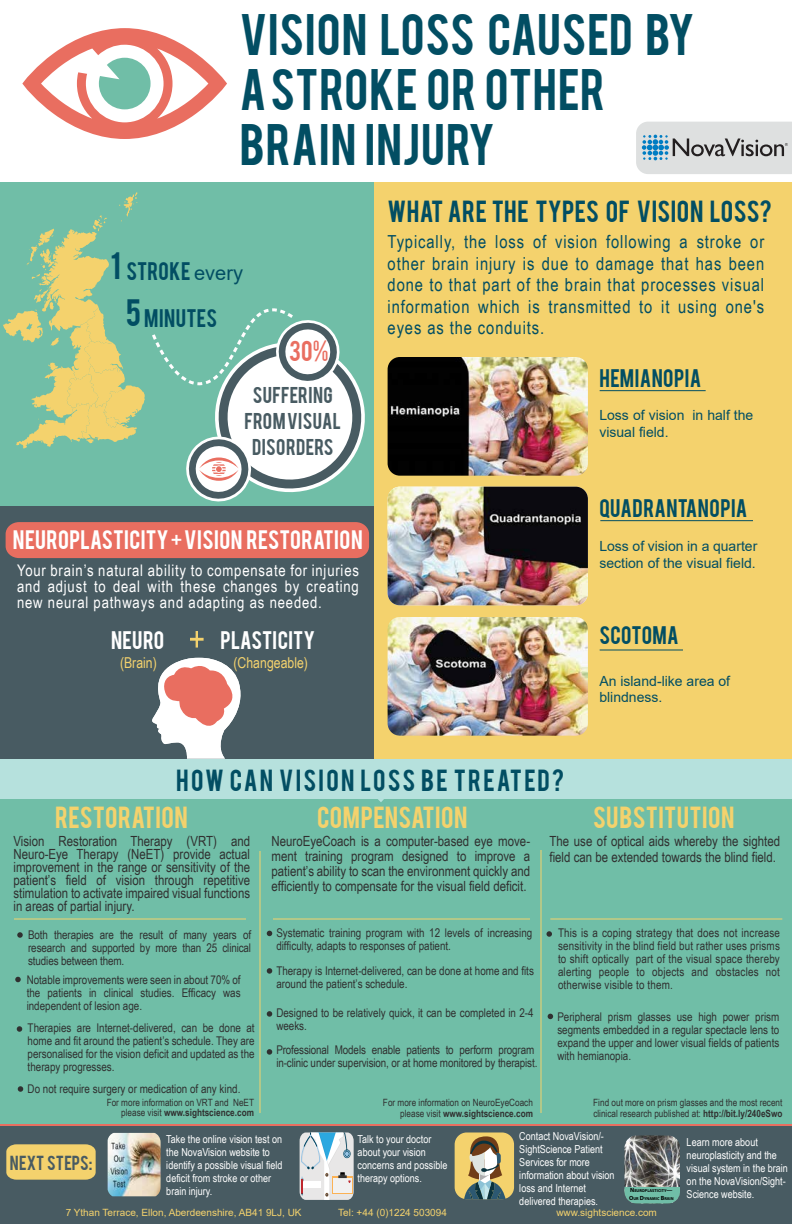
<style>
.page{position:relative;width:792px;height:1224px;background:#fff}
.page>*{position:absolute;margin:0;border:0;box-sizing:border-box;transform-origin:0 0}
.t1{font:46px/55.2px "Bebas";letter-spacing:.015em;color:#024e63}
.t2{font:24px "Bebas";letter-spacing:.015em;color:#f4d26d}
.t3{font:24px "Bebas";letter-spacing:.025em;color:#024e63}
.t4{font:24px "Bebas";letter-spacing:.09em;color:#024e63}
.t5{font:22.2px "Bebas";color:#e96e60}
.t6{font:21px "Bebas";letter-spacing:.015em;color:#fff}
.t7{font:20px "Bebas";letter-spacing:.02em;color:#024e63}
.t8{font:20px "Bebas";letter-spacing:.015em;color:#fff}
.t9{font:18px/21.6px "Arial Narrow";letter-spacing:.05em;color:#024e63;text-align:justify}
.t10{font:18px/26px "Bebas";letter-spacing:.02em;color:#485b62;text-align:center}
.t11{font:16px/16px "Arial Narrow";letter-spacing:.05em;color:#fff;text-align:justify}
.t12{font:16px "Bebas";color:#485b62}
.t13{font:15px "Arial Narrow";color:#f4d26d}
.t14{font:14px/13px "Arial Narrow";color:#303030;text-align:justify}
.t15{font:14px/16.8px "Arial";color:#024e63}
.t16{font:12px/13px "Arial Narrow";color:#303030;text-align:justify}
.t17{font:11px/13px "Arial Narrow";color:#fff}
.t18{font:10px/11px "Arial Narrow";color:#303030;text-align:right}
.t19{font:10px "Arial";color:#f4d26d}
.t20{font:700 4.2px/8px "Myriad Pro";color:#000}
.s1{font-size:30px}
.s2{font-family:"Arial"}
.s3{font-weight:700}
.s4{font-size:6px}
</style>
<div class="page">
<div style="left:0;top:798px;width:792px;height:334px;background:#70bea7"></div>
<div style="left:374px;top:182px;width:418px;height:579px;background:#f4d26d"></div>
<div style="left:0;top:182px;width:373px;height:337px;background:#70bea7"></div>
<div style="left:0;top:507px;width:374px;height:253px;background:#485b62"></div>
<div style="left:6px;top:522px;width:363px;height:36px;background:#e96e60"></div>
<div style="left:0;top:1125px;width:792px;height:99px;background:#485b62"></div>
<svg style="left:152px;top:658px;width:89px;height:101px"></svg>
<svg style="left:22px;top:28px;width:205px;height:111px"></svg>
<div style="left:0;top:759px;width:792px;height:40px;background:#b6e1dd"></div>
<hr style="left:600px;top:390px;width:106px;height:1px;background:#024e63">
<hr style="left:600px;top:520px;width:153px;height:1px;background:#024e63">
<hr style="left:600px;top:650px;width:83px;height:1px;background:#024e63">
<img style="left:388px;top:357px;width:200px;height:119px">
<img style="left:388px;top:487px;width:200px;height:118px">
<img style="left:388px;top:617px;width:200px;height:119px">
<svg style="left:378px;top:799px;width:6px;height:3px"></svg>
<svg style="left:190px;top:631px;width:14px;height:17px"></svg>
<hr style="left:260px;top:851px;width:1px;height:262px;background:#f4d26d">
<hr style="left:540px;top:850px;width:2px;height:263px;background:#f4d26d">
<svg style="left:15px;top:977px;width:6px;height:5px"></svg>
<svg style="left:17px;top:932px;width:6px;height:6px"></svg>
<svg style="left:17px;top:1026px;width:5px;height:6px"></svg>
<svg style="left:18px;top:1086px;width:5px;height:6px"></svg>
<svg style="left:267px;top:931px;width:5px;height:5px"></svg>
<svg style="left:267px;top:968px;width:5px;height:6px"></svg>
<svg style="left:267px;top:1011px;width:5px;height:6px"></svg>
<svg style="left:267px;top:1049px;width:5px;height:6px"></svg>
<svg style="left:548px;top:1014px;width:5px;height:5px"></svg>
<svg style="left:300px;top:1132px;width:54px;height:68px;background:#d2dadd"></svg>
<img style="left:108px;top:1133px;width:53px;height:63px">
<hr style="left:550px;top:918px;width:232px;height:2px;background:#f4d26d">
<hr style="left:273px;top:918px;width:257px;height:2px;background:#f4d26d">
<hr style="left:14px;top:918px;width:232px;height:2px;background:#f4d26d">
<hr style="left:0;top:1124px;width:792px;height:2px;background:#e96e60">
<svg style="left:546px;top:931px;width:6px;height:6px"></svg>
<svg style="left:6px;top:1144px;width:90px;height:36px;background:#ebcc6c"></svg>
<svg style="left:152px;top:308px;width:222px;height:197px"></svg>
<svg style="left:636px;top:122px;width:156px;height:52px;background:#c7cdcf"></svg>
<div style="left:455px;top:1132px;width:59px;height:67px;background:#f4d26d;border-radius:12px"></div>
<svg style="left:464px;top:1136px;width:42px;height:63px"></svg>
<svg style="left:3px;top:192px;width:142px;height:257px"></svg>
<img style="left:624px;top:1136px;width:56px;height:51px">
<div style="left:624px;top:1187px;width:56px;height:17px;background:#70bea7"></div>
<h1 class="t1" style="left:240px;top:4px;width:457px">VISION LOSS CAUSED BY<br>A STROKE OR OTHER<br>BRAIN INJURY</h1>
<h3 class="t7" style="left:111px;top:257px;width:134px"><span class="s1">1</span> STROKE <span class="s2">every</span></h3>
<h3 class="t7" style="left:126px;top:304px;width:93px"><span class="s1">5</span> MINUTES</h3>
<h3 class="t5" style="left:289px;top:335px;width:41px">30%</h3>
<h3 class="t10" style="left:245px;top:380px;width:98px">SUFFERING<br>FROM VISUAL<br>DISORDERS</h3>
<h3 class="t6" style="left:13px;top:525px;width:351px">NEUROPLASTICITY + VISION RESTORATION</h3>
<h3 class="t11" style="left:17px;top:562px;width:343px">Your brain’s natural ability to compensate for injuries and adjust to deal with these changes by creating new neural pathways and adapting as needed.</h3>
<h3 class="t8" style="left:111px;top:625px;width:55px">NEURO</h3>
<h3 class="t8" style="left:220px;top:625px;width:96px">PLASTICITY</h3>
<p class="t13" style="left:120px;top:652px;width:38px">(Brain)</p>
<p class="t13" style="left:234px;top:652px;width:76px">(Changeable)</p>
<h2 class="t3" style="left:388px;top:193px;width:386px">WHAT ARE THE TYPES OF VISION LOSS?</h2>
<h3 class="t9" style="left:388px;top:230px;width:378px">Typically, the loss of vision following a stroke or other brain injury is due to damage that has been done to that part of the brain that processes visual information which is transmitted to it using one's eyes as the conduits.</h3>
<h3 class="t7" style="left:599px;top:364px;width:103px">HEMIANOPIA</h3>
<p class="t15" style="left:599px;top:407px;width:155px">Loss of vision in half the visual field.</p>
<h3 class="t7" style="left:599px;top:493px;width:150px">QUADRANTANOPIA</h3>
<p class="t15" style="left:599px;top:538px;width:159px">Loss of vision in a quarter section of the visual field.</p>
<h3 class="t7" style="left:599px;top:621px;width:81px">SCOTOMA</h3>
<p class="t15" style="left:599px;top:672px;width:132px">An island-like area of blindness.</p>
<h2 class="t4" style="left:176px;top:763px;width:389px">HOW CAN VISION LOSS BE TREATED?</h2>
<h2 class="t2" style="left:55px;top:800px;width:134px">RESTORATION</h2>
<h2 class="t2" style="left:317px;top:800px;width:152px">COMPENSATION</h2>
<h2 class="t2" style="left:593px;top:800px;width:143px">SUBSTITUTION</h2>
<p class="t14" style="left:14px;top:834px;width:238px">Vision Restoration Therapy (VRT) and Neuro-Eye Therapy (NeET) provide actual improvement in the range or sensitivity of the patient’s field of vision through repetitive stimulation to activate impaired visual functions in areas of partial injury.</p>
<p class="t16" style="left:28px;top:928px;width:224px">Both therapies are the result of many years of research and supported by more than 25 clinical studies between them.</p>
<p class="t16" style="left:27px;top:972px;width:216px">Notable improvements were seen in about 70% of the patients in clinical studies. Efficacy was independent of lesion age.</p>
<p class="t16" style="left:28px;top:1021px;width:228px">Therapies are Internet-delivered, can be done at home and fit around the patient’s schedule. They are personalised for the vision deficit and updated as the therapy progresses.</p>
<p class="t16" style="left:28px;top:1082px;width:214px">Do not require surgery or medication of any kind.</p>
<p class="t18" style="left:107px;top:1097px;width:149px;line-height:10px">For more information on VRT and NeET please visit <span class="s3">www.sightscience.com</span></p>
<p class="t14" style="left:272px;top:833px;width:260px;line-height:15px">NeuroEyeCoach is a computer-based eye move&shy;ment training program designed to improve a patient’s ability to scan the environment quickly and efficiently to compensate for the visual field deficit.</p>
<p class="t16" style="left:276px;top:925px;width:258px">Systematic training program with 12 levels of increasing difficulty, adapts to responses of patient.</p>
<p class="t16" style="left:276px;top:964px;width:259px">Therapy is Internet-delivered, can be done at home and fits around the patient’s schedule.</p>
<p class="t16" style="left:276px;top:1006px;width:259px">Designed to be relatively quick, it can be completed in 2-4 weeks.</p>
<p class="t16" style="left:276px;top:1043px;width:263px">Professional Models enable patients to perform program in-clinic under supervision, or at home monitored by therapist.</p>
<p class="t14" style="left:550px;top:832px;width:232px;line-height:16px">The use of optical aids whereby the sighted field can be extended towards the blind field.</p>
<p class="t16" style="left:558px;top:925px;width:223px">This is a coping strategy that does not increase sensitivity in the blind field but rather uses prisms to shift optically part of the visual space thereby alerting people to objects and obstacles not otherwise visible to them.</p>
<p class="t16" style="left:557px;top:1009px;width:223px">Peripheral prism glasses use high power prism segments embedded in a regular spectacle lens to expand the upper and lower visual fields of patients with hemianopia.</p>
<p class="t18" style="left:383px;top:1096px;width:151px">For more information on NeuroEyeCoach please visit <span class="s3">www.sightscience.com</span></p>
<p class="t18" style="left:593px;top:1096px;width:191px;text-align:left">Find out more on prism glasses and the most recent clinical research published at: <span class="s3">http://bit.ly/240eSwo</span></p>
<p class="t17" style="left:519px;top:1129px;width:97px">Contact NovaVision/-<br>SightScience Patient<br>Services for more information about vision loss and Internet delivered therapies.</p>
<p class="t17" style="left:166px;top:1132px;width:118px">Take the online vision test on the NovaVision website to identify a possible visual field deficit from stroke or other brain injury.</p>
<p class="t17" style="left:358px;top:1132px;width:91px">Talk to your doctor about your vision concerns and possible therapy options.</p>
<p class="t17" style="left:687px;top:1135px;width:103px">Learn more about neuroplasticity and the visual system in the brain on the NovaVision/Sight-<br>Science website.</p>
<p class="t19" style="left:66px;top:1206px;width:237px">7 Ythan Terrace, Ellon, Aberdeenshire, AB41 9LJ, UK</p>
<p class="t19" style="left:338px;top:1206px;width:110px">Tel: +44 (0)1224 503094</p>
<p class="t19" style="left:556px;top:1206px;width:102px">www.sightscience.com</p>
<h3 class="t12" style="left:10px;top:1151px;width:84px">NEXT STEPS:</h3>
<p class="t20" style="left:629px;top:1187px;width:46px"><span class="s4">N</span>EUROPLASTICITY<span class="s4">—<br>O</span>UR <span class="s4">D</span>YNAMIC <span class="s4">B</span>RAIN</p>
</div>
